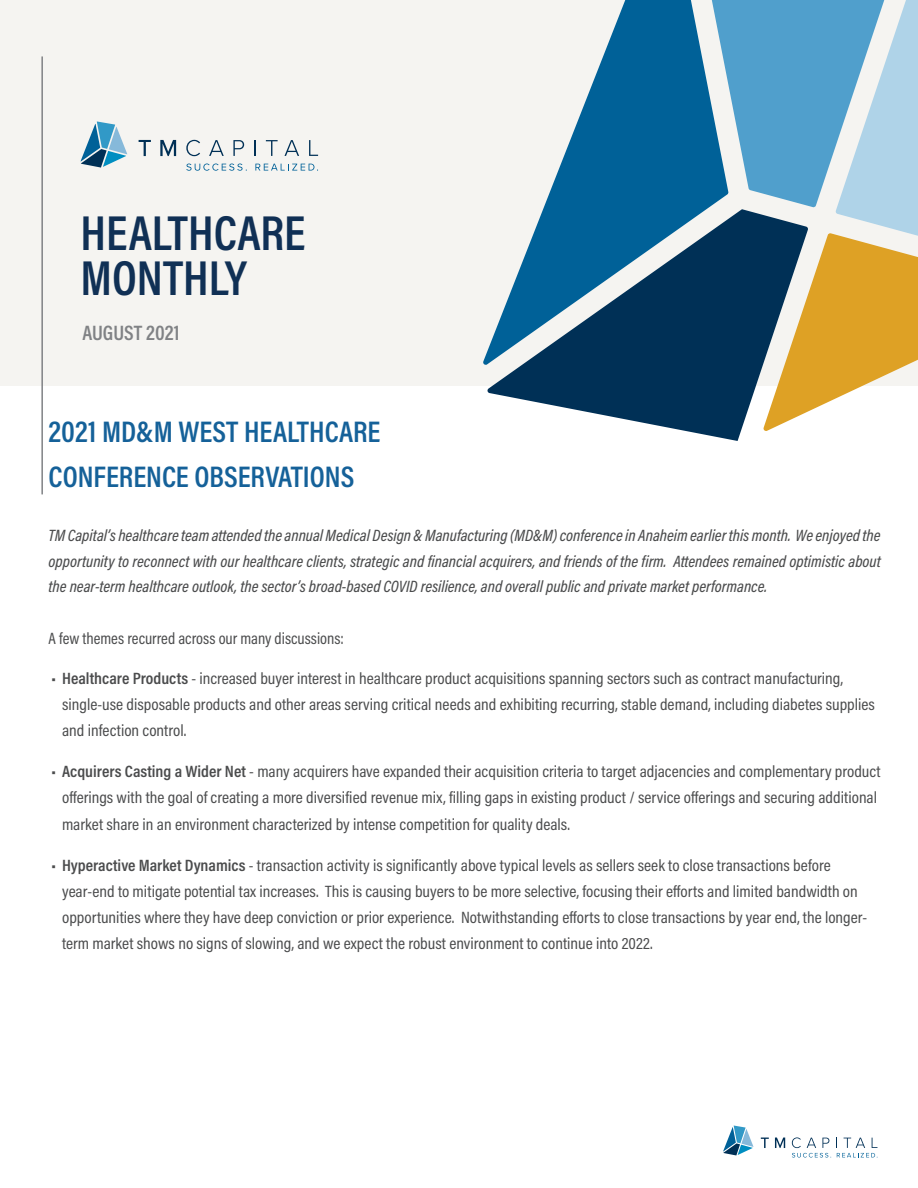
<style>
.page{position:relative;width:918px;height:1188px;background:#fff}
.page>*{position:absolute;margin:0;border:0;box-sizing:border-box;transform-origin:0 0}
.t1{font:600 49.5px/45px "Acumin Pro Cond";color:#103055}
.t2{font:600 30px/45px "Acumin Pro Cond";color:#156199}
.t3{font:600 21px "Acumin Pro Cond";color:#808285}
.t4{font:16.5px/26.2px "Acumin Pro Cond";color:#4b4c4d;scale:1.05 1}
.t5{font:italic 500 16.5px/25.5px "Acumin Pro Cond";color:#4b4c4d;text-align:justify}
.t6{font:16.5px "Acumin Pro Cond";color:#4b4c4d}
.s1{font-weight:600}
</style>
<div class="page">
<svg style="left:723px;top:1126px;width:30px;height:29px"></svg>
<svg style="left:761px;top:1138px;width:8px;height:10px"></svg>
<svg style="left:775px;top:1138px;width:10px;height:10px"></svg>
<svg style="left:792px;top:1137px;width:86px;height:21px"></svg>
<div style="left:0;top:0;width:918px;height:385px;background:#f5f4f1"></div>
<svg style="left:483px;top:0;width:227px;height:365px"></svg>
<svg style="left:487px;top:209px;width:276px;height:232px;fill:#003056"></svg>
<svg style="left:763px;top:0;width:155px;height:431px"></svg>
<svg style="left:686px;top:0;width:230px;height:207px;fill:#509fcc"></svg>
<hr style="left:41px;top:56px;width:2px;height:438px;background:#808285">
<svg style="left:81px;top:121px;width:46px;height:47px"></svg>
<svg style="left:139px;top:140px;width:12px;height:16px"></svg>
<svg style="left:160px;top:140px;width:16px;height:16px"></svg>
<svg style="left:186px;top:140px;width:14px;height:16px"></svg>
<svg style="left:209px;top:140px;width:15px;height:16px"></svg>
<svg style="left:233px;top:140px;width:11px;height:16px"></svg>
<svg style="left:254px;top:140px;width:1px;height:16px"></svg>
<svg style="left:266px;top:140px;width:12px;height:16px"></svg>
<svg style="left:285px;top:140px;width:14px;height:16px"></svg>
<svg style="left:309px;top:140px;width:9px;height:16px"></svg>
<svg style="left:186px;top:164px;width:61px;height:7px"></svg>
<svg style="left:255px;top:164px;width:63px;height:7px"></svg>
<p class="t1" style="left:81px;top:209px;width:227px">HEALTHCARE<br>MONTHLY</p>
<p class="t3" style="left:82px;top:319px;width:99px">AUGUST 2021</p>
<p class="t2" style="left:49px;top:408px;width:333px">2021 MD&amp;M WEST HEALTHCARE<br>CONFERENCE OBSERVATIONS</p>
<p class="t5" style="left:49px;top:523px;width:834px">TM Capital’s healthcare team attended the annual Medical Design &amp; Manufacturing (MD&amp;M) conference in Anaheim earlier this month. We enjoyed the opportunity to reconnect with our healthcare clients, strategic and financial acquirers, and friends of the firm. Attendees remained optimistic about the near-term healthcare outlook, the sector’s broad-based COVID resilience, and overall public and private market performance.</p>
<p class="t6" style="left:49px;top:628px;width:297px">A few themes recurred across our many discussions:</p>
<p class="t4" style="left:62px;top:664px;width:776px;text-indent:-11px"><span class="s1">• Healthcare Products</span> - increased buyer interest in healthcare product acquisitions spanning sectors such as contract manufacturing, single-use disposable products and other areas serving critical needs and exhibiting recurring, stable demand, including diabetes supplies and infection control.</p>
<p class="t4" style="left:62px;top:758px;width:781px;text-indent:-11px"><span class="s1">• Acquirers Casting a Wider Net</span> - many acquirers have expanded their acquisition criteria to target adjacencies and complementary product offerings with the goal of creating a more diversified revenue mix, filling gaps in existing product / service offerings and securing additional market share in an environment characterized by intense competition for quality deals.</p>
<p class="t4" style="left:62px;top:851px;width:768px;text-indent:-11px"><span class="s1">• Hyperactive Market Dynamics</span> - transaction activity is significantly above typical levels as sellers seek to close transactions before year-end to mitigate potential tax increases. This is causing buyers to be more selective, focusing their efforts and limited bandwidth on opportunities where they have deep conviction or prior experience. Notwithstanding efforts to close transactions by year end, the longer&shy;term market shows no signs of slowing, and we expect the robust environment to continue into 2022.</p>
</div>
